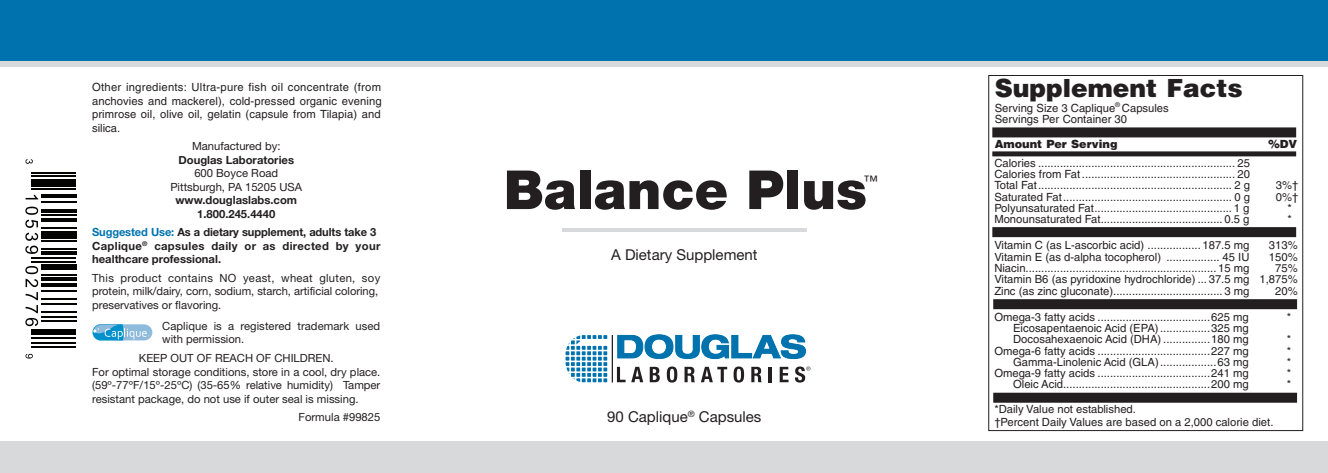
<style>
.page{position:relative;width:1328px;height:473px;background:#fff}
.page>*{position:absolute;margin:0;border:0;box-sizing:border-box;transform-origin:0 0}
.t1{font:900 53.75px "Helvetica Neue LT Std";color:#231f20}
.t2{font:900 25px "Helvetica";color:#231f20}
.t3{font:15px "Helvetica Neue LT Std";color:#231f20}
.t4{font:14.5px "Helvetica Neue LT Std";color:#231f20}
.t5{font:11.25px/11.2px "Helvetica";color:#231f20;text-align:justify}
.t6{font:11.25px/13.5px "Helvetica Neue";color:#231f20}
.t7{font:700 11.25px/13.5px "Helvetica Neue LT Std";color:#231f20}
.t8{font:700 11.25px/13.5px "Helvetica Neue";color:#231f20;text-align:center}
.t9{font:900 11.25px "Helvetica";color:#231f20}
.s1{color:#0073ae}
</style>
<div class="page">
<div style="left:988px;top:75px;width:315px;height:355px;border:1px solid #231f20"></div>
<div style="left:992px;top:127px;width:304px;height:10px;background:#231f20"></div>
<div style="left:992px;top:227px;width:304px;height:10px;background:#231f20"></div>
<div style="left:992px;top:151px;width:304px;height:5px;background:#231f20"></div>
<div style="left:993px;top:392px;width:304px;height:10px;background:#231f20"></div>
<div style="left:993px;top:299px;width:304px;height:10px;background:#231f20"></div>
<svg style="left:25px;top:159px;width:8px;height:5px"></svg>
<hr style="left:31px;top:171px;width:45px;height:2px;background:#040503">
<hr style="left:31px;top:175px;width:45px;height:2px;background:#040503">
<div style="left:31px;top:179px;width:45px;height:7px;background:#040503"></div>
<hr style="left:31px;top:188px;width:45px;height:2px;background:#040503">
<hr style="left:41px;top:194px;width:35px;height:3px;background:#040503">
<hr style="left:41px;top:201px;width:35px;height:2px;background:#040503">
<svg style="left:26px;top:195px;width:12px;height:4px"></svg>
<svg style="left:41px;top:209px;width:35px;height:3px"></svg>
<hr style="left:41px;top:214px;width:35px;height:2px;background:#040503">
<hr style="left:41px;top:218px;width:35px;height:3px;background:#040503">
<hr style="left:41px;top:227px;width:35px;height:2px;background:#040503">
<div style="left:41px;top:231px;width:35px;height:7px;background:#040503"></div>
<hr style="left:41px;top:240px;width:35px;height:2px;background:#040503">
<hr style="left:41px;top:247px;width:35px;height:2px;background:#040503">
<hr style="left:41px;top:251px;width:35px;height:4px;background:#040503">
<svg style="left:25px;top:206px;width:13px;height:48px"></svg>
<hr style="left:31px;top:257px;width:45px;height:2px;background:#040503">
<hr style="left:31px;top:260px;width:45px;height:2px;background:#040503">
<div style="left:41px;top:264px;width:35px;height:6px;background:#040503"></div>
<hr style="left:41px;top:273px;width:35px;height:2px;background:#040503">
<hr style="left:41px;top:277px;width:35px;height:4px;background:#040503">
<hr style="left:41px;top:283px;width:35px;height:3px;background:#040503">
<hr style="left:41px;top:290px;width:35px;height:2px;background:#040503">
<hr style="left:41px;top:297px;width:35px;height:2px;background:#040503">
<hr style="left:41px;top:303px;width:35px;height:2px;background:#040503">
<hr style="left:41px;top:310px;width:35px;height:2px;background:#040503">
<hr style="left:41px;top:316px;width:35px;height:2px;background:#040503">
<hr style="left:41px;top:320px;width:35px;height:2px;background:#040503">
<svg style="left:25px;top:266px;width:13px;height:60px"></svg>
<div style="left:31px;top:329px;width:45px;height:6px;background:#040503"></div>
<hr style="left:31px;top:336px;width:45px;height:2px;background:#040503">
<hr style="left:31px;top:342px;width:45px;height:2px;background:#040503">
<hr style="left:31px;top:346px;width:45px;height:1px;background:#040503">
<svg style="left:26px;top:353px;width:7px;height:5px"></svg>
<hr style="left:562px;top:228px;width:244px;height:4px;background:#d8d9db">
<div style="left:0;top:441px;width:1328px;height:31px;background:#d8d9db"></div>
<div style="left:0;top:0;width:1328px;height:62px;background:#0073ae"></div>
<div style="left:0;top:62px;width:1328px;height:5px;background:#d8d9db"></div>
<svg style="left:617px;top:366px;width:8px;height:16px"></svg>
<svg style="left:631px;top:366px;width:12px;height:16px"></svg>
<svg style="left:649px;top:366px;width:11px;height:16px"></svg>
<svg style="left:667px;top:366px;width:10px;height:16px"></svg>
<svg style="left:684px;top:366px;width:11px;height:16px"></svg>
<svg style="left:701px;top:366px;width:26px;height:16px"></svg>
<svg style="left:733px;top:366px;width:11px;height:16px"></svg>
<svg style="left:751px;top:366px;width:10px;height:16px"></svg>
<hr style="left:769px;top:366px;width:3px;height:16px;background:#231f20">
<svg style="left:779px;top:366px;width:9px;height:16px"></svg>
<hr style="left:612px;top:335px;width:1px;height:47px;background:#231f20">
<svg style="left:617px;top:334px;width:189px;height:25px"></svg>
<svg style="left:795px;top:366px;width:15px;height:16px"></svg>
<svg style="left:565px;top:335px;width:42px;height:47px"></svg>
<svg style="left:92px;top:324px;width:60px;height:16px"></svg>
<p class="t5" style="left:92px;top:80px;width:291px;line-height:13.5px">Other ingredients: Ultra-pure fish oil concentrate (from anchovies and mackerel), cold-pressed organic evening primrose oil, olive oil, gelatin (capsule from Tilapia) and silica.</p>
<p class="t6" style="left:192px;top:139px;width:90px">Manufactured by:</p>
<p class="t8" style="left:178px;top:153px;width:117px">Douglas Laboratories</p>
<p class="t6" style="left:170px;top:166px;width:133px;text-align:center">600 Boyce Road<br>Pittsburgh, PA 15205 USA</p>
<p class="t8" style="left:175px;top:193px;width:123px">www.douglaslabs.com<br>1.800.245.4440</p>
<p class="t7" style="left:92px;top:225px;width:290px"><span class="s1">Suggested Use:</span> As a dietary supplement, adults take 3<br>Caplique<sup>®</sup> capsules daily or as directed by your healthcare professional.</p>
<p class="t6" style="left:92px;top:271px;width:290px">This product contains NO yeast, wheat gluten, soy protein, milk/dairy, corn, sodium, starch, artificial coloring, preservatives or flavoring.</p>
<p class="t6" style="left:162px;top:319px;width:220px">Caplique is a registered trademark used with permission.</p>
<p class="t6" style="left:92px;top:351px;width:290px;text-indent:47px">KEEP OUT OF REACH OF CHILDREN.<br>For optimal storage conditions, store in a cool, dry place. (59º-77ºF/15º-25ºC) (35-65% relative humidity) Tamper resistant package, do not use if outer seal is missing.</p>
<p class="t6" style="left:299px;top:410px;width:83px">Formula #99825</p>
<h1 class="t1" style="left:504px;top:158px;width:364px">Balance Plus</h1>
<p class="t4" style="left:863px;top:172px;width:16px">™</p>
<h3 class="t3" style="left:611px;top:246px;width:148px">A Dietary Supplement</h3>
<h3 class="t3" style="left:607px;top:407px;width:156px">90 Caplique<sup>®</sup> Capsules</h3>
<h2 class="t2" style="left:994px;top:72px;width:250px">Supplement Facts</h2>
<p class="t5" style="left:994px;top:102px;width:176px">Serving Size 3 Caplique<sup>®</sup> Capsules<br>Servings Per Container 30</p>
<p class="t9" style="left:994px;top:136px;width:124px">Amount Per Serving</p>
<p class="t9" style="left:1268px;top:136px;width:30px">%DV</p>
<p class="t5" style="left:994px;top:157px;width:257px">Calories ............................................................... 25<br>Calories from Fat ................................................. 20<br>Total Fat.............................................................. 2 g</p>
<p class="t5" style="left:1275px;top:180px;width:24px">3%†</p>
<p class="t5" style="left:994px;top:191px;width:257px">Saturated Fat...................................................... 0 g</p>
<p class="t5" style="left:1275px;top:191px;width:24px">0%†</p>
<p class="t5" style="left:994px;top:202px;width:257px">Polyunsaturated Fat............................................ 1 g</p>
<p class="t5" style="left:1287px;top:202px;width:6px">*</p>
<p class="t5" style="left:994px;top:213px;width:257px">Monounsaturated Fat....................................... 0.5 g</p>
<p class="t5" style="left:1287px;top:213px;width:6px">*</p>
<p class="t5" style="left:994px;top:240px;width:257px">Vitamin C (as L-ascorbic acid) ................. 187.5 mg</p>
<p class="t5" style="left:1268px;top:240px;width:30px">313%</p>
<p class="t5" style="left:994px;top:251px;width:257px">Vitamin E (as d-alpha tocopherol) ................. 45 IU</p>
<p class="t5" style="left:1268px;top:251px;width:30px">150%</p>
<p class="t5" style="left:994px;top:262px;width:257px">Niacin............................................................. 15 mg</p>
<p class="t5" style="left:994px;top:262px;width:305px;text-indent:281px">75% Vitamin B6 (as pyridoxine hydrochloride) ... 37.5 mg 1,875% Zinc (as zinc gluconate)................................... 3 mg</p>
<p class="t5" style="left:1275px;top:285px;width:24px">20%</p>
<p class="t5" style="left:994px;top:311px;width:256px">Omega-3 fatty acids ....................................625 mg</p>
<p class="t5" style="left:1286px;top:311px;width:6px">*</p>
<p class="t5" style="left:1013px;top:322px;width:237px">Eicosapentaenoic Acid (EPA)................325 mg<br>Docosahexaenoic Acid (DHA) ...............180 mg</p>
<p class="t5" style="left:1286px;top:333px;width:6px">*</p>
<p class="t5" style="left:994px;top:345px;width:256px">Omega-6 fatty acids ....................................227 mg</p>
<p class="t5" style="left:1286px;top:345px;width:6px">*</p>
<p class="t5" style="left:1013px;top:356px;width:237px">Gamma-Linolenic Acid (GLA)..................63 mg</p>
<p class="t5" style="left:1286px;top:356px;width:6px">*</p>
<p class="t5" style="left:994px;top:367px;width:256px">Omega-9 fatty acids ....................................241 mg</p>
<p class="t5" style="left:1286px;top:367px;width:6px">*</p>
<p class="t5" style="left:1013px;top:378px;width:237px">Oleic Acid...............................................200 mg</p>
<p class="t5" style="left:1286px;top:378px;width:6px">*</p>
<p class="t5" style="left:994px;top:403px;width:281px;line-height:12.5px">*Daily Value not established.<br>†Percent Daily Values are based on a 2,000 calorie diet.</p>
</div>
